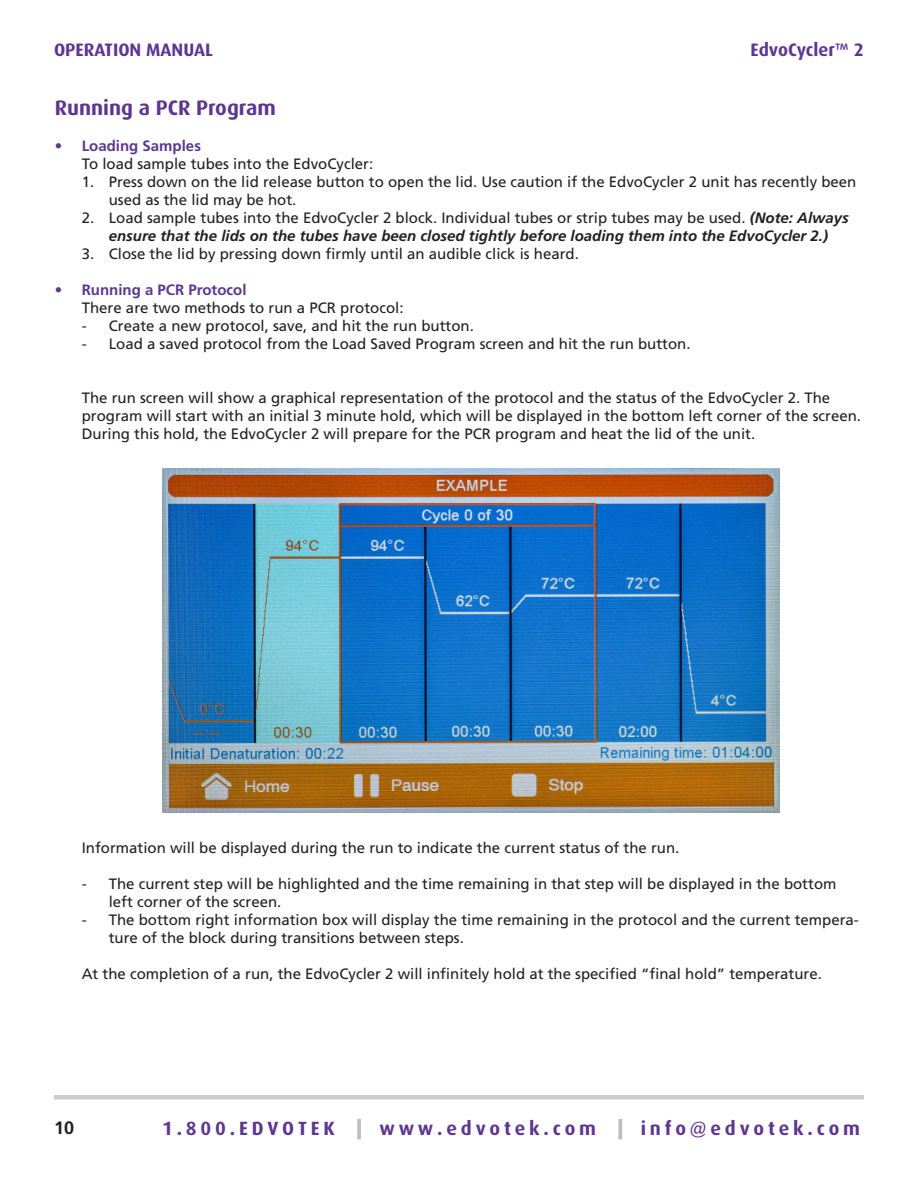
<style>
.page{position:relative;width:918px;height:1188px;background:#fff}
.page>*{position:absolute;margin:0;border:0;box-sizing:border-box;transform-origin:0 0}
.Opening_Paragraph_ti{font:700 21px "Dax";color:#5e3692}
.t1{font:700 19.2px "Dax";letter-spacing:.2em;color:#5f368f}
.t2{font:700 18px "Dax";color:#5e3692}
.t3{font:700 18px "Frutiger";color:#231f20}
.Body_Text_3{font:15px/18px "Frutiger";color:#231f20}
.Body_Text_2{font:15px/18px "Frutiger";color:#231f20}
.Body_Text_3-2{font:italic 700 15px/18px "Frutiger";color:#231f20;text-align:center}
.Body_Text_2-2{font:700 15px "Frutiger";color:#5e3692}
.Subhead_3{font:700 15px "Frutiger";color:#5e3692}
.s1{font-weight:400;font-style:normal}
.s2{color:#bbbdbf}
</style>
<div class="page">
<div style="left:357px;top:1119px;width:4px;height:20px;border:1px solid #bbbdbf"></div>
<div style="left:619px;top:1119px;width:3px;height:20px;border:1px solid #bbbdbf"></div>
<div style="left:54px;top:1095px;width:810px;height:5px;background:#ccc"></div>
<img style="left:162px;top:468px;width:617px;height:344px">
<p class="t2" style="left:54px;top:39px;width:161px">OPERATION MANUAL</p>
<p class="t2" style="left:751px;top:39px;width:115px">EdvoCycler™ 2</p>
<p class="Opening_Paragraph_ti" style="left:55px;top:96px;width:223px">Running a PCR Program</p>
<p class="Subhead_3" style="left:55px;top:137px;width:148px">• Loading Samples</p>
<p class="Body_Text_3" style="left:82px;top:155px;width:293px">To load sample tubes into the EdvoCycler:</p>
<p class="Body_Text_3" style="left:109px;top:173px;width:749px;text-indent:-27px">1. Press down on the lid release button to open the lid. Use caution if the EdvoCycler 2 unit has recently been used as the lid may be hot.</p>
<p class="Body_Text_3-2" style="left:82px;top:209px;width:769px"><span class="s1">2. Load sample tubes into the EdvoCycler 2 block. Individual tubes or strip tubes may be used.</span> (Note: Always ensure that the lids on the tubes have been closed tightly before loading them into the EdvoCycler 2.)</p>
<p class="Body_Text_3" style="left:82px;top:245px;width:499px">3. Close the lid by pressing down firmly until an audible click is heard.</p>
<p class="Body_Text_2-2" style="left:55px;top:281px;width:193px">• Running a PCR Protocol</p>
<p class="Body_Text_2" style="left:82px;top:299px;width:323px">There are two methods to run a PCR protocol:</p>
<p class="Body_Text_2" style="left:82px;top:317px;width:394px">- Create a new protocol, save, and hit the run button.</p>
<p class="Body_Text_2" style="left:82px;top:335px;width:610px">- Load a saved protocol from the Load Saved Program screen and hit the run button.</p>
<p class="Body_Text_2" style="left:82px;top:389px;width:781px">The run screen will show a graphical representation of the protocol and the status of the EdvoCycler 2. The program will start with an initial 3 minute hold, which will be displayed in the bottom left corner of the screen.<br>During this hold, the EdvoCycler 2 will prepare for the PCR program and heat the lid of the unit.</p>
<p class="Body_Text_3" style="left:82px;top:839px;width:599px">Information will be displayed during the run to indicate the current status of the run.</p>
<p class="Body_Text_3" style="left:109px;top:875px;width:729px;text-indent:-27px">- The current step will be highlighted and the time remaining in that step will be displayed in the bottom left corner of the screen.</p>
<p class="Body_Text_3" style="left:109px;top:911px;width:752px;text-indent:-27px">- The bottom right information box will display the time remaining in the protocol and the current tempera&shy;ture of the block during transitions between steps.</p>
<p class="Body_Text_3" style="left:82px;top:965px;width:742px">At the completion of a run, the EdvoCycler 2 will infinitely hold at the specified “final hold” temperature.</p>
<p class="t3" style="left:54px;top:1117px;width:22px">10</p>
<p class="t1" style="left:162px;top:1117px;width:700px">1.800.EDVOTEK <span class="s2">|</span> www.edvotek.com <span class="s2">|</span> info@edvotek.com</p>
</div>
